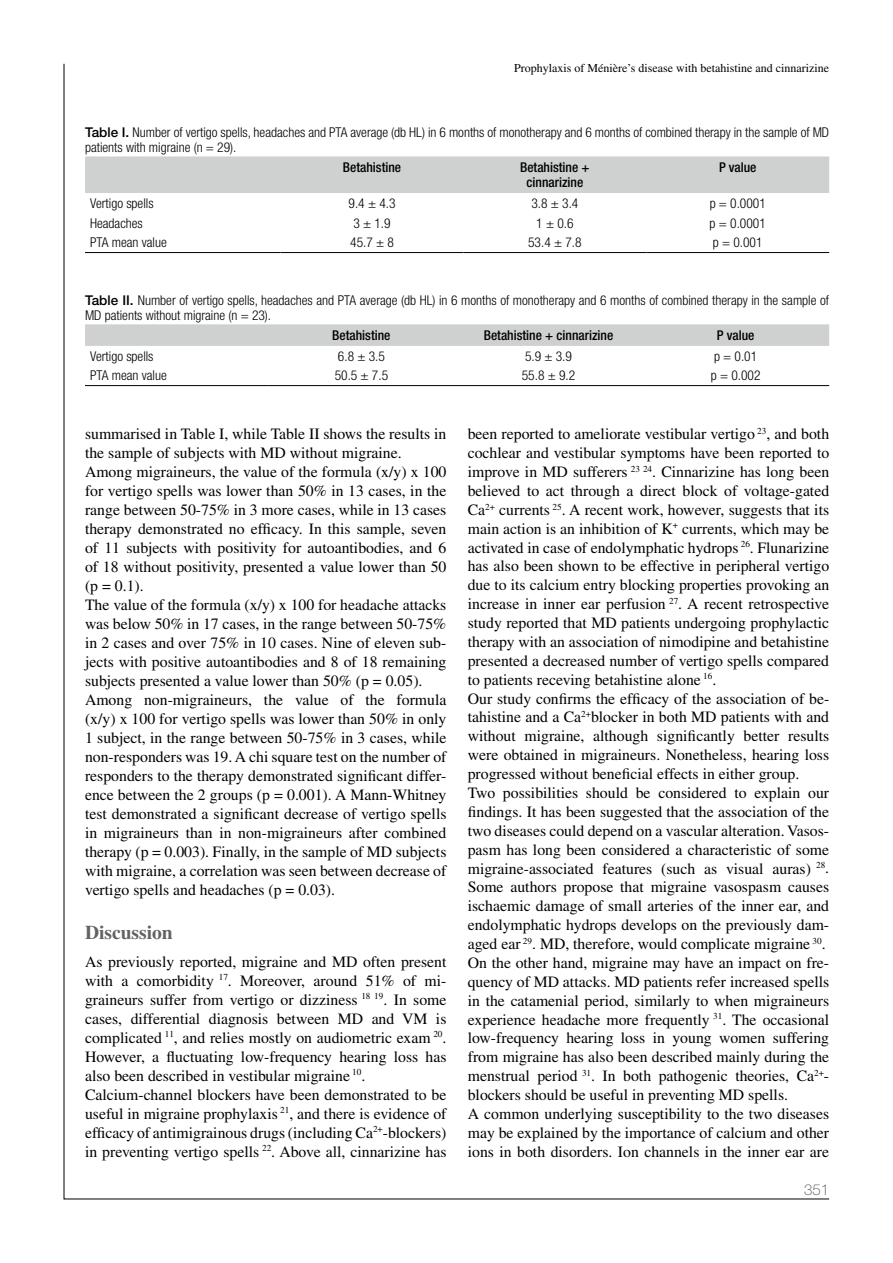
<style>
.page{position:relative;width:893px;height:1263px;background:#fff}
.page>*{position:absolute;margin:0;border:0;box-sizing:border-box;transform-origin:0 0}
.t1{font:700 19.5px "Times LT Std";color:#626261}
.t2{font:15.75px/18.9px "Times LT Std";color:#000}
.t3{font:100 15px "Helvetica Neue LT Std";color:#484847}
.t4{font:300 condensed 13.5px/15px "Helvetica Neue LT Std";color:#000}
.t5{font:500 condensed 13.5px/15px "Helvetica Neue LT Std";color:#000;text-align:center}
.t6{font:12px "Times LT Std";color:#000}
.s1{font-weight:500;font-stretch:normal}
</style>
<div class="page">
<div style="left:85px;top:156px;width:744px;height:37px;background:#cfd0d0"></div>
<hr style="left:85px;top:252px;width:196px;height:1px;background:#000">
<hr style="left:281px;top:252px;width:182px;height:1px;background:#000">
<hr style="left:463px;top:252px;width:183px;height:1px;background:#000">
<hr style="left:646px;top:252px;width:183px;height:1px;background:#000">
<div style="left:85px;top:324px;width:744px;height:22px;background:#cfd0d0"></div>
<hr style="left:85px;top:385px;width:183px;height:1px;background:#000">
<hr style="left:268px;top:385px;width:187px;height:1px;background:#000">
<hr style="left:455px;top:385px;width:187px;height:1px;background:#000">
<hr style="left:642px;top:385px;width:187px;height:1px;background:#000">
<p class="t6" style="left:514px;top:61px;width:316px">Prophylaxis of Ménière’s disease with betahistine and cinnarizine</p>
<p class="t4" style="left:85px;top:125px;width:746px"><span class="s1">Table I.</span> Number of vertigo spells, headaches and PTA average (db HL) in 6 months of monotherapy and 6 months of combined therapy in the sample of MD patients with migraine (n = 29).</p>
<p class="t5" style="left:343px;top:160px;width:60px">Betahistine</p>
<p class="t5" style="left:520px;top:160px;width:71px">Betahistine + cinnarizine</p>
<p class="t5" style="left:719px;top:160px;width:39px">P value</p>
<p class="t4" style="left:90px;top:195px;width:65px">Vertigo spells</p>
<p class="t4" style="left:349px;top:195px;width:48px">9.4 ± 4.3</p>
<p class="t4" style="left:531px;top:195px;width:48px">3.8 ± 3.4</p>
<p class="t4" style="left:710px;top:195px;width:58px">p = 0.0001</p>
<p class="t4" style="left:90px;top:215px;width:54px">Headaches</p>
<p class="t4" style="left:353px;top:215px;width:39px">3 ± 1.9</p>
<p class="t4" style="left:536px;top:215px;width:39px">1 ± 0.6</p>
<p class="t4" style="left:710px;top:215px;width:58px">p = 0.0001</p>
<p class="t4" style="left:90px;top:235px;width:78px">PTA mean value</p>
<p class="t4" style="left:350px;top:235px;width:45px">45.7 ± 8</p>
<p class="t4" style="left:528px;top:235px;width:55px">53.4 ± 7.8</p>
<p class="t4" style="left:713px;top:235px;width:51px">p = 0.001</p>
<p class="t4" style="left:85px;top:293px;width:745px"><span class="s1">Table II.</span> Number of vertigo spells, headaches and PTA average (db HL) in 6 months of monotherapy and 6 months of combined therapy in the sample of<br>MD patients without migraine (n = 23).</p>
<p class="t5" style="left:332px;top:327px;width:60px">Betahistine</p>
<p class="t5" style="left:484px;top:327px;width:131px">Betahistine + cinnarizine</p>
<p class="t5" style="left:717px;top:327px;width:39px">P value</p>
<p class="t4" style="left:90px;top:348px;width:65px">Vertigo spells</p>
<p class="t4" style="left:338px;top:348px;width:48px">6.8 ± 3.5</p>
<p class="t4" style="left:525px;top:348px;width:48px">5.9 ± 3.9</p>
<p class="t4" style="left:714px;top:348px;width:45px">p = 0.01</p>
<p class="t4" style="left:90px;top:368px;width:78px">PTA mean value</p>
<p class="t4" style="left:335px;top:368px;width:55px">50.5 ± 7.5</p>
<p class="t4" style="left:522px;top:368px;width:55px">55.8 ± 9.2</p>
<p class="t4" style="left:711px;top:368px;width:51px">p = 0.002</p>
<p class="t2" style="left:85px;top:424px;width:363px">summarised in Table I, while Table II shows the results in the sample of subjects with MD without migraine.<br>Among migraineurs, the value of the formula (x/y) x 100 for vertigo spells was lower than 50% in 13 cases, in the range between 50-75% in 3 more cases, while in 13 cases therapy demonstrated no efficacy. In this sample, seven of 11 subjects with positivity for autoantibodies, and 6 of 18 without positivity, presented a value lower than 50 (p = 0.1).<br>The value of the formula (x/y) x 100 for headache attacks was below 50% in 17 cases, in the range between 50-75% in 2 cases and over 75% in 10 cases. Nine of eleven sub&shy;jects with positive autoantibodies and 8 of 18 remaining subjects presented a value lower than 50% (p = 0.05).<br>Among non-migraineurs, the value of the formula (x/y) x 100 for vertigo spells was lower than 50% in only 1 subject, in the range between 50-75% in 3 cases, while non-responders was 19. A chi square test on the number of responders to the therapy demonstrated significant differ&shy;ence between the 2 groups (p = 0.001). A Mann-Whitney test demonstrated a significant decrease of vertigo spells in migraineurs than in non-migraineurs after combined therapy (p = 0.003). Finally, in the sample of MD subjects with migraine, a correlation was seen between decrease of vertigo spells and headaches (p = 0.03).</p>
<p class="t1" style="left:85px;top:921px;width:89px">Discussion</p>
<p class="t2" style="left:85px;top:952px;width:363px;text-align:justify">As previously reported, migraine and MD often present with a comorbidity <sup>17</sup>. Moreover, around 51% of mi&shy;graineurs suffer from vertigo or dizziness <sup>18</sup> <sup>19</sup>. In some cases, differential diagnosis between MD and VM</p>
<p class="t2" style="left:85px;top:1009px;width:363px;text-indent:351px">is complicated <sup>11</sup>, and relies mostly on audiometric exam <sup>20</sup>.<br>However, a fluctuating low-frequency hearing loss has also been described in vestibular migraine <sup>10</sup>.<br>Calcium-channel blockers have been demonstrated to be useful in migraine prophylaxis <sup>21</sup>, and there is evidence of efficacy of antimigrainous drugs (including Ca<sup>2+</sup>-blockers) in preventing vertigo spells <sup>22</sup>. Above all, cinnarizine has</p>
<p class="t2" style="left:468px;top:424px;width:363px">been reported to ameliorate vestibular vertigo <sup>23</sup>, and both cochlear and vestibular symptoms have been reported to improve in MD sufferers <sup>23</sup> <sup>24</sup>. Cinnarizine has long been believed to act through a direct block of voltage-gated Ca<sup>2+</sup> currents <sup>25</sup>. A recent work, however, suggests that its main action is an inhibition of K<sup>+</sup> currents, which may be activated in case of endolymphatic hydrops <sup>26</sup>. Flunarizine has also been shown to be effective in peripheral vertigo due to its calcium entry blocking properties provoking an increase in inner ear perfusion <sup>27</sup>. A recent retrospective study reported that MD patients undergoing prophylactic therapy with an association of nimodipine and betahistine presented a decreased number of vertigo spells compared to patients receving betahistine alone <sup>16</sup>.<br>Our study confirms the efficacy of the association of be&shy;tahistine and a Ca<sup>2+</sup>blocker in both MD patients with and without migraine, although significantly better results were obtained in migraineurs. Nonetheless, hearing loss progressed without beneficial effects in either group.<br>Two possibilities should be considered to explain our findings. It has been suggested that the association of the two diseases could depend on a vascular alteration. Vasos&shy;pasm has long been considered a characteristic of some migraine-associated features (such as visual auras) <sup>28</sup>.<br>Some authors propose that migraine vasospasm causes ischaemic damage of small arteries of the inner ear, and endolymphatic hydrops develops on the previously dam&shy;aged ear <sup>29</sup>. MD, therefore, would complicate migraine <sup>30</sup>.<br>On the other hand, migraine may have an impact on fre&shy;quency of MD attacks. MD patients refer increased spells in the catamenial period, similarly to when migraineurs experience headache more frequently <sup>31</sup>. The occasional low-frequency hearing loss in young women suffering from migraine has also been described mainly during the menstrual period <sup>31</sup>. In both pathogenic theories, Ca<sup>2+</sup>- blockers should be useful in preventing MD spells.<br>A common underlying susceptibility to the two diseases may be explained by the importance of calcium and other ions in both disorders. Ion channels in the inner ear are</p>
<p class="t3" style="left:804px;top:1181px;width:27px">351</p>
</div>
